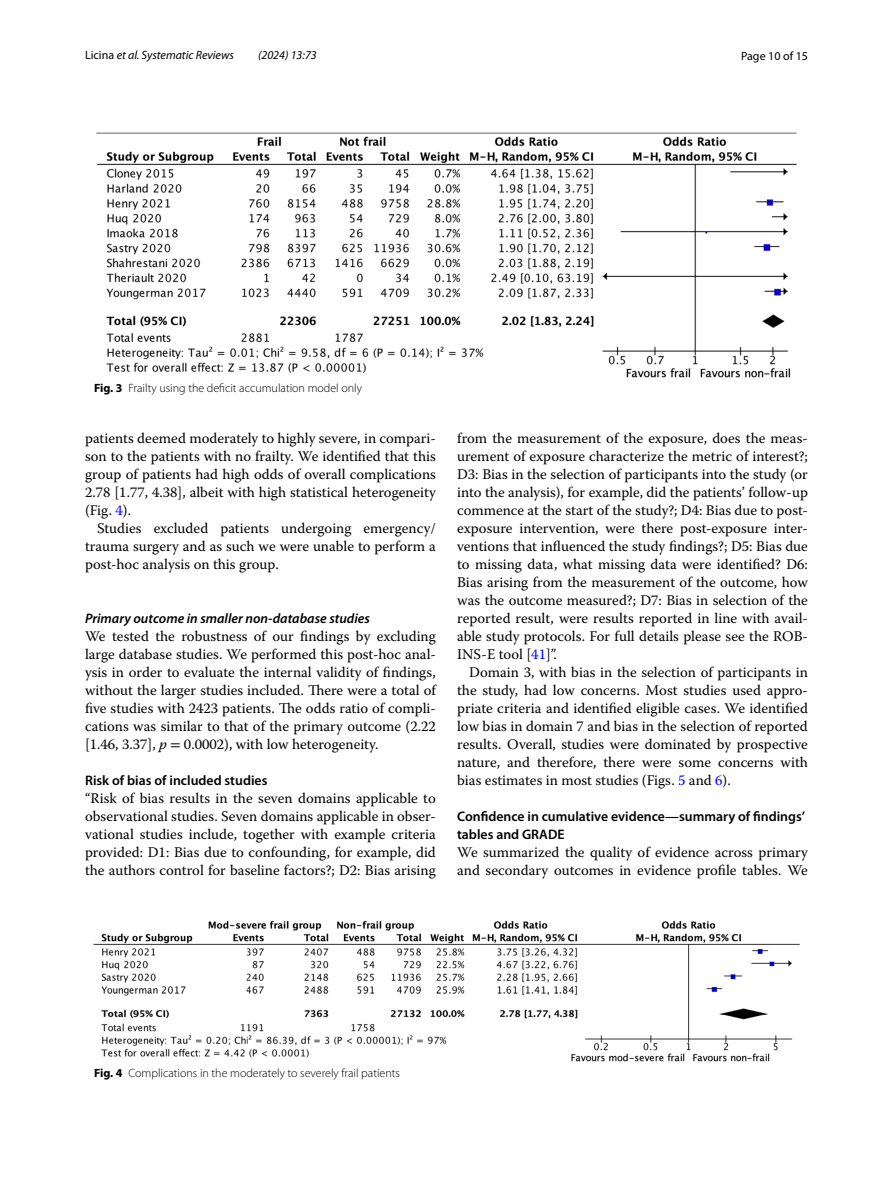
<style>
.page{position:relative;width:893px;height:1187px;background:#fff}
.page>*{position:absolute;margin:0;border:0;box-sizing:border-box;transform-origin:0 0}
.t1{font:14.7px/18px "Warnock Pro";color:#000;text-align:justify}
.t2{font:600 13.8px/18px "Myriad Pro";color:#000}
.t3{font:italic 600 13.8px "Myriad Pro";color:#000}
.t4{font:300 12px "Myriad Pro";color:#000}
.t5{font:italic 12px "Myriad Pro";color:#000}
.t6{font:12px "Myriad Pro";color:#000}
.s1{font-style:normal}
.s2{font-weight:700}
.s3{color:#00f}
.s4{font-style:italic}
.s5{font-family:"STIX"}
</style>
<div class="page">
<img style="left:96px;top:133px;width:701px;height:244px">
<img style="left:93px;top:920px;width:707px;height:141px">
<p class="t5" style="left:85px;top:48px;width:150px"><span class="s1">Licina</span> et al. Systematic Reviews</p>
<p class="t5" style="left:258px;top:48px;width:60px">(2024) 13:73</p>
<p class="t6" style="left:741px;top:48px;width:68px">Page 10 of 15</p>
<p class="t4" style="left:94px;top:382px;width:269px"><span class="s2">Fig. 3</span> Frailty using the deficit accumulation model only</p>
<p class="t1" style="left:85px;top:428px;width:352px">patients deemed moderately to highly severe, in compari&shy;son to the patients with no frailty. We identified that this group of patients had high odds of overall complications 2.78 [1.77, 4.38], albeit with high statistical heterogeneity (Fig. <span class="s3">4</span>).</p>
<p class="t1" style="left:85px;top:518px;width:352px;text-indent:12px">Studies excluded patients undergoing emergency/ trauma surgery and as such we were unable to perform a post-hoc analysis on this group.</p>
<p class="t3" style="left:85px;top:609px;width:286px">Primary outcome in smaller non‑database studies</p>
<p class="t1" style="left:85px;top:626px;width:352px">We tested the robustness of our findings by excluding large database studies. We performed this post-hoc anal&shy;ysis in order to evaluate the internal validity of findings, without the larger studies included. There were a total of five studies with 2423 patients. The odds ratio of compli&shy;cations was similar to that of the primary outcome (2.22 [1.46, 3.37], <span class="s4">p</span> <span class="s5">=</span> 0.0002), with low heterogeneity.</p>
<p class="t2" style="left:85px;top:770px;width:184px">Risk of bias of included studies</p>
<p class="t1" style="left:85px;top:788px;width:352px">“Risk of bias results in the seven domains applicable to observational studies. Seven domains applicable in obser&shy;vational studies include, together with example criteria provided: D1: Bias due to confounding, for example, did the authors control for baseline factors?; D2: Bias arising</p>
<p class="t1" style="left:457px;top:428px;width:352px">from the measurement of the exposure, does the meas&shy;urement of exposure characterize the metric of interest?; D3: Bias in the selection of participants into the study (or into the analysis), for example, did the patients’ follow-up commence at the start of the study?; D4: Bias due to post&shy;exposure intervention, were there post-exposure inter&shy;ventions that influenced the study findings?; D5: Bias due to missing data, what missing data were identified? D6:<br>Bias arising from the measurement of the outcome, how was the outcome measured?; D7: Bias in selection of the reported result, were results reported in line with avail&shy;able study protocols. For full details please see the ROB-INS-E tool [<span class="s3">41</span>]”.</p>
<p class="t1" style="left:457px;top:662px;width:352px;text-indent:12px">Domain 3, with bias in the selection of participants in the study, had low concerns. Most studies used appro&shy;priate criteria and identified eligible cases. We identified low bias in domain 7 and bias in the selection of reported results. Overall, studies were dominated by prospective nature, and therefore, there were some concerns with bias estimates in most studies (Figs. <span class="s3">5</span> and <span class="s3">6</span>).</p>
<p class="t2" style="left:457px;top:806px;width:349px">Confidence in cumulative evidence—summary of findings’ tables and GRADE</p>
<p class="t1" style="left:457px;top:842px;width:352px">We summarized the quality of evidence across primary and secondary outcomes in evidence profile tables. We</p>
<p class="t4" style="left:94px;top:1066px;width:307px"><span class="s2">Fig. 4</span> Complications in the moderately to severely frail patients</p>
</div>
